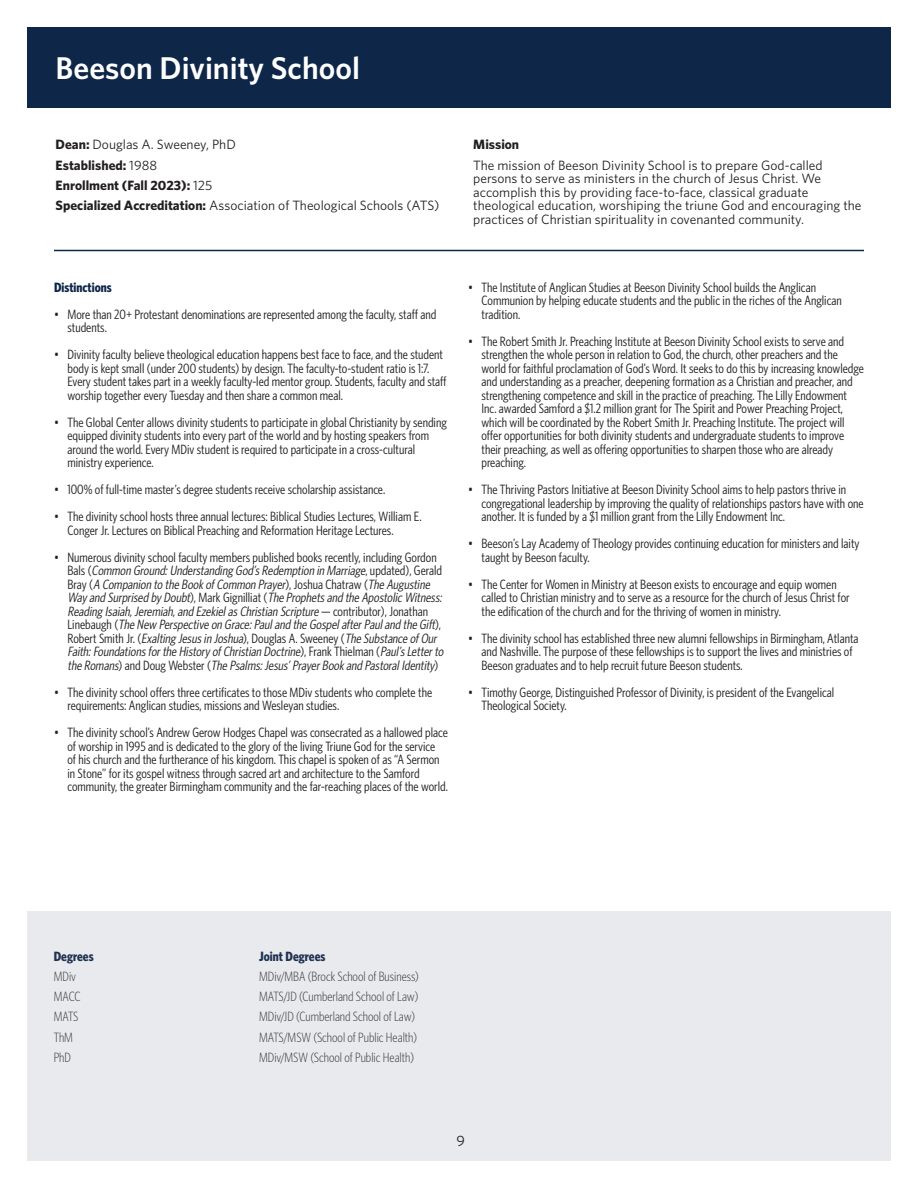
<style>
.page{position:relative;width:918px;height:1188px;background:#fff}
.page>*{position:absolute;margin:0;border:0;box-sizing:border-box;transform-origin:0 0}
.t1{font:600 31.5px "Whitney";color:#fff}
.t2{font:15px "Whitney";color:#231f20}
.t3{font:13.5px/13.5px "Whitney Condensed";color:#231f20}
.t4{font:italic 13.5px/13.5px "Whitney Condensed";color:#231f20}
.t5{font:13.5px/13.5px "Whitney";color:#231f20}
.t6{font:300 13.5px "Whitney Condensed";color:#3e3e3f}
.t7{font:700 13.5px "Whitney";color:#231f20}
.t8{font:700 13.5px "Whitney Condensed";color:#1f3252}
.t9{font:700 13.5px "Whitney Condensed";color:#0e2648}
.s1{font-weight:700}
.s2{font-weight:400}
.s3{font-style:normal}
</style>
<div class="page">
<div style="left:27px;top:912px;width:864px;height:249px;background:#e9eaee"></div>
<div style="left:27px;top:27px;width:864px;height:81px;background:#0e2648"></div>
<hr style="left:54px;top:250px;width:810px;height:1px;background:#0e2648">
<p class="t1" style="left:56px;top:47px;width:306px">Beeson Divinity School</p>
<p class="t5" style="left:56px;top:138px;width:182px"><span class="s1">Dean:</span> Douglas A. Sweeney, PhD</p>
<p class="t7" style="left:56px;top:156px;width:103px">Established: <span class="s2">1988</span></p>
<p class="t7" style="left:56px;top:176px;width:158px">Enrollment (Fall 2023): <span class="s2">125</span></p>
<p class="t5" style="left:56px;top:198px;width:385px"><span class="s1">Specialized Accreditation:</span> Association of Theological Schools (ATS)</p>
<p class="t7" style="left:473px;top:136px;width:47px">Mission</p>
<p class="t5" style="left:473px;top:158px;width:390px">The mission of Beeson Divinity School is to prepare God-called persons to serve as ministers in the church of Jesus Christ. We accomplish this by providing face-to-face, classical graduate theological education, worshiping the triune God and encouraging the practices of Christian spirituality in covenanted community.</p>
<p class="t9" style="left:54px;top:278px;width:59px">Distinctions</p>
<p class="t3" style="left:68px;top:307px;width:370px;text-indent:-14px">• More than 20+ Protestant denominations are represented among the faculty, staff and students.</p>
<p class="t3" style="left:68px;top:347px;width:381px;text-indent:-14px">• Divinity faculty believe theological education happens best face to face, and the student body is kept small (under 200 students) by design. The faculty-to-student ratio is 1:7.<br>Every student takes part in a weekly faculty-led mentor group. Students, faculty and staff worship together every Tuesday and then share a common meal.</p>
<p class="t3" style="left:68px;top:415px;width:381px;text-indent:-14px">• The Global Center allows divinity students to participate in global Christianity by sending equipped divinity students into every part of the world and by hosting speakers from around the world. Every MDiv student is required to participate in a cross-cultural ministry experience.</p>
<p class="t3" style="left:54px;top:482px;width:333px">• 100% of full-time master’s degree students receive scholarship assistance.</p>
<p class="t3" style="left:68px;top:509px;width:356px;text-indent:-14px">• The divinity school hosts three annual lectures: Biblical Studies Lectures, William E.<br>Conger Jr. Lectures on Biblical Preaching and Reformation Heritage Lectures.</p>
<p class="t4" style="left:68px;top:550px;width:380px;text-indent:-14px"><span class="s3">• Numerous divinity school faculty members published books recently, including Gordon B a l s (</span> Common Ground:Understanding God’sRedemption in Marriage<span class="s3">, u p d a t e d ) , G e r a l d B r a y (</span> A Companion to the BookofCommon Prayer<span class="s3">) , J o s h u a C h a t r a w (</span> The Augustine Wayand Surprised byDoubt<span class="s3">) , M a r k G i g n i l l i a t (</span> The Prophetsand the ApostolicWitness:<br>Reading Isaiah,Jeremiah,and EzekielasChristian Scripture <span class="s3">— c o n t r i b u t o r) , J o n a t h a n<br>L i n e b a u g h (</span> The New Perspective on Grace:Pauland the GospelafterPauland the Gift<span class="s3">) , Ro b e rt S m i t h J r. (</span> Exalting Jesusin Joshua<span class="s3">) , D o u g l a s A . Swe e n ey (</span>The Substance ofOur Faith:Foundationsforthe HistoryofChristian Doctrine<span class="s3">) , F r a n k T h i e l m a n (</span> Paul’sLetterto the Romans<span class="s3">) a n d D o u g We b s t e r (</span> The Psalms:Jesus’PrayerBookand PastoralIdentity<span class="s3">)</span></p>
<p class="t3" style="left:68px;top:685px;width:366px;text-indent:-14px">• The divinity school offers three certificates to those MDiv students who complete the requirements: Anglican studies, missions and Wesleyan studies.</p>
<p class="t3" style="left:68px;top:725px;width:382px;text-indent:-14px">• The divinity school’s Andrew Gerow Hodges Chapel was consecrated as a hallowed place of worship in 1995 and is dedicated to the glory of the living Triune God for the service<br>of his church and the furtherance of his kingdom. This chapel is spoken of as “A Sermon in Stone” for its gospel witness through sacred art and architecture to the Samford community, the greater Birmingham community and the far-reaching places of the world.</p>
<p class="t3" style="left:482px;top:280px;width:362px;text-indent:-14px">• The Institute of Anglican Studies at Beeson Divinity School builds the Anglican<br>Communion by helping educate students and the public in the riches of the Anglican tradition.</p>
<p class="t3" style="left:482px;top:334px;width:384px;text-indent:-14px">• The Robert Smith Jr. Preaching Institute at Beeson Divinity School exists to serve and strengthen the whole person in relation to God, the church, other preachers and the world for faithful proclamation of God’s Word. It seeks to do this by increasing knowledge and understanding as a preacher, deepening formation as a Christian and preacher, and strengthening competence and skill in the practice of preaching. The Lilly Endowment Inc. awarded Samford a $1.2 million grant for The Spirit and Power Preaching Project, which will be coordinated by the Robert Smith Jr. Preaching Institute. The project will offer opportunities for both divinity students and undergraduate students to improve their preaching, as well as offering opportunities to sharpen those who are already preaching.</p>
<p class="t3" style="left:482px;top:482px;width:384px;text-indent:-14px">• The Thriving Pastors Initiative at Beeson Divinity School aims to help pastors thrive in congregational leadership by improving the quality of relationships pastors have with one another. It is funded by a $1 million grant from the Lilly Endowment Inc.</p>
<p class="t3" style="left:482px;top:536px;width:379px;text-indent:-14px">• Beeson’s Lay Academy of Theology provides continuing education for ministers and laity taught by Beeson faculty.</p>
<p class="t3" style="left:482px;top:577px;width:370px;text-indent:-14px">• The Center for Women in Ministry at Beeson exists to encourage and equip women called to Christian ministry and to serve as a resource for the church of Jesus Christ for the edification of the church and for the thriving of women in ministry.</p>
<p class="t3" style="left:482px;top:631px;width:379px;text-indent:-14px">• The divinity school has established three new alumni fellowships in Birmingham, Atlanta and Nashville. The purpose of these fellowships is to support the lives and ministries of<br>Beeson graduates and to help recruit future Beeson students.</p>
<p class="t3" style="left:482px;top:685px;width:354px;text-indent:-14px">• Timothy George, Distinguished Professor of Divinity, is president of the Evangelical<br>Theological Society.</p>
<p class="t8" style="left:54px;top:947px;width:41px">Degrees</p>
<p class="t6" style="left:54px;top:968px;width:24px">MDiv</p>
<p class="t6" style="left:54px;top:989px;width:28px">MACC</p>
<p class="t6" style="left:54px;top:1009px;width:26px">MATS</p>
<p class="t6" style="left:54px;top:1029px;width:21px">ThM</p>
<p class="t6" style="left:54px;top:1049px;width:19px">PhD</p>
<p class="t8" style="left:259px;top:947px;width:68px">Joint Degrees</p>
<p class="t6" style="left:259px;top:968px;width:161px">MDiv/MBA (Brock School of Business)</p>
<p class="t6" style="left:259px;top:989px;width:161px">MATS/JD (Cumberland School of Law)</p>
<p class="t6" style="left:259px;top:1009px;width:158px">MDiv/JD (Cumberland School of Law)</p>
<p class="t6" style="left:259px;top:1029px;width:160px">MATS/MSW (School of Public Health)</p>
<p class="t6" style="left:259px;top:1049px;width:157px">MDiv/MSW (School of Public Health)</p>
<p class="t2" style="left:456px;top:1131px;width:10px">9</p>
</div>
